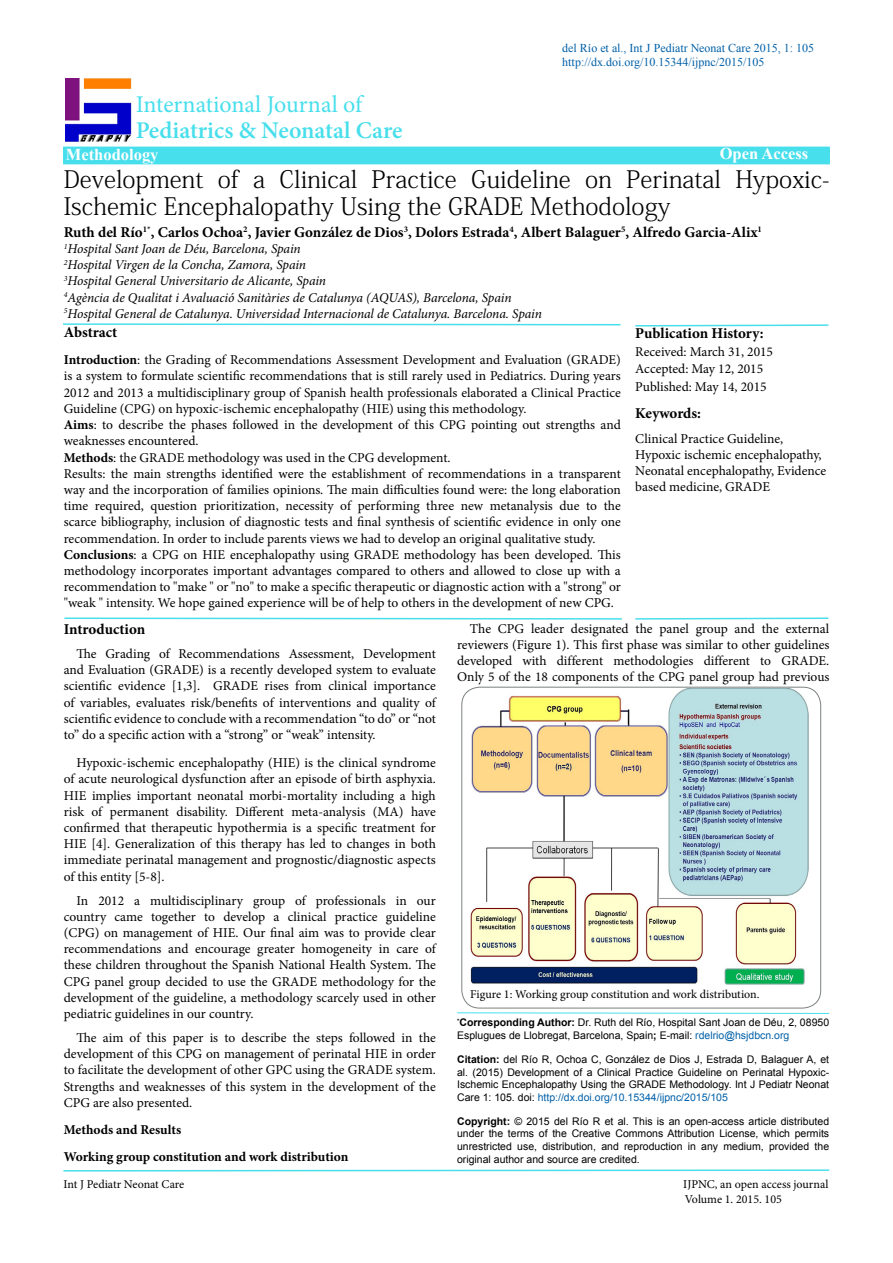
<style>
.page{position:relative;width:893px;height:1263px;background:#fff}
.page>*{position:absolute;margin:0;border:0;box-sizing:border-box;transform-origin:0 0}
.t1{font:24px/27px "Adobe Fangsong Std";color:#000}
.t2{font:600 24px "Minion Pro";color:#48dfec}
.t3{font:24px "Minion Pro";letter-spacing:-.005em;color:#48dfec}
.t4{font:700 16.5px "Times New Roman";color:#fff}
.t5{font:700 15px "Minion Pro";color:#000}
.t6{font:13.5px/16.2px "Minion Pro";color:#000;text-align:justify}
.t7{font:italic 13.5px/16.2px "Minion Pro";letter-spacing:-.01em;color:#000}
.t8{font:700 13.5px/27px "Minion Pro";letter-spacing:-.005em;color:#000}
.t9{font:12px/14.4px "Minion Pro";letter-spacing:-.005em;color:#000}
.t10{font:12px/14.4px "Times New Roman";color:#0060a8}
.t11{font:10.5px/12.6px "Arial";color:#000;text-align:justify}
.s1{font-weight:700}
.s2{color:#0060a8}
</style>
<div class="page">
<svg style="left:63px;top:1169px;width:767px;height:3px"></svg>
<div style="left:63px;top:147px;width:767px;height:17px;background:#48dfec"></div>
<svg style="left:63px;top:323px;width:558px;height:3px"></svg>
<svg style="left:635px;top:324px;width:194px;height:3px"></svg>
<svg style="left:457px;top:1012px;width:373px;height:2px"></svg>
<svg style="left:64px;top:617px;width:558px;height:3px"></svg>
<svg style="left:635px;top:617px;width:194px;height:3px"></svg>
<img style="left:66px;top:78px;width:66px;height:63px">
<img style="left:470px;top:689px;width:339px;height:296px">
<div style="left:462px;top:687px;width:359px;height:321px;border:1px solid #7c8180;border-radius:18px"></div>
<h1 class="t3" style="left:136px;top:88px;width:228px">International Journal of</h1>
<h1 class="t2" style="left:136px;top:113px;width:268px">Pediatrics &amp; Neonatal Care</h1>
<p class="t10" style="left:562px;top:40px;width:253px">del Río et al., Int J Pediatr Neonat Care 2015, 1: 105 http://dx.doi.org/10.15344/ijpnc/2015/105</p>
<p class="t4" style="left:66px;top:143px;width:94px">Methodology</p>
<p class="t4" style="left:720px;top:142px;width:90px">Open Access</p>
<h1 class="t1" style="left:64px;top:166px;width:767px">Development of a Clinical Practice Guideline on Perinatal Hypoxic-<br>Ischemic Encephalopathy Using the GRADE Methodology</h1>
<p class="t5" style="left:64px;top:221px;width:700px">Ruth del Río<sup>1*</sup>, Carlos Ochoa<sup>2</sup>, Javier González de Dios<sup>3</sup>, Dolors Estrada<sup>4</sup>, Albert Balaguer<sup>5</sup>, Alfredo Garcia-Alix<sup>1</sup></p>
<p class="t7" style="left:64px;top:241px;width:480px"><sup>1</sup>Hospital Sant Joan de Déu, Barcelona, Spain<br><sup>2</sup>Hospital Virgen de la Concha, Zamora, Spain<br><sup>3</sup>Hospital General Universitario de Alicante, Spain<br><sup>4</sup>Agència de Qualitat i Avaluació Sanitàries de Catalunya (AQUAS), Barcelona, Spain <sup>5</sup>Hospital General de Catalunya. Universidad Internacional de Catalunya. Barcelona. Spain</p>
<p class="t5" style="left:64px;top:322px;width:55px">Abstract</p>
<p class="t6" style="left:64px;top:352px;width:559px;text-align:left"><span class="s1">Introduction</span>: the Grading of Recommendations Assessment Development and Evaluation (GRADE) is a system to formulate scientific recommendations that is still rarely used in Pediatrics. During years 2012 and 2013 a multidisciplinary group of Spanish health professionals elaborated a Clinical Practice Guideline (CPG) on hypoxic-ischemic encephalopathy (HIE) using this methodology.<br><span class="s1">Aims</span>: to describe the phases followed in the development of this CPG pointing out strengths and weaknesses encountered.<br><span class="s1">Methods</span>: the GRADE methodology was used in the CPG development.<br>Results: the main strengths identified were the establishment of recommendations in a transparent way and the incorporation of families opinions. The main difficulties found were: the long elaboration time required, question prioritization, necessity of performing three new metanalysis due to the scarce bibliography, inclusion of diagnostic tests and final synthesis of scientific evidence in only one recommendation. In order to include parents views we had to develop an original qualitative study.<br><span class="s1">Conclusions</span>: a CPG on HIE encephalopathy using GRADE methodology has been developed. This methodology incorporates important advantages compared to others and allowed to close up with a recommendation to "make " or "no" to make a specific therapeutic or diagnostic action with a "strong" or "weak " intensity. We hope gained experience will be of help to others in the development of new CPG.</p>
<p class="t5" style="left:635px;top:323px;width:130px">Publication History:</p>
<p class="t6" style="left:635px;top:344px;width:139px">Received: March 31, 2015<br>Accepted: May 12, 2015</p>
<p class="t6" style="left:635px;top:378px;width:133px">Published: May 14, 2015</p>
<p class="t5" style="left:635px;top:402px;width:67px">Keywords:</p>
<p class="t6" style="left:635px;top:430px;width:192px;text-align:left">Clinical Practice Guideline,<br>Hypoxic ischemic encephalopathy,<br>Neonatal encephalopathy, Evidence based medicine, GRADE</p>
<p class="t5" style="left:64px;top:618px;width:83px">Introduction</p>
<p class="t6" style="left:64px;top:645px;width:374px;text-indent:13px">The Grading of Recommendations Assessment, Development and Evaluation (GRADE) is a recently developed system to evaluate scientific evidence [1,3]. GRADE rises from clinical importance of variables, evaluates risk/benefits of interventions and quality of scientific evidence to conclude with a recommendation “to do” or “not to” do a specific action with a “strong” or “weak” intensity.</p>
<p class="t6" style="left:64px;top:755px;width:374px;text-indent:13px">Hypoxic-ischemic encephalopathy (HIE) is the clinical syndrome of acute neurological dysfunction after an episode of birth asphyxia.<br>HIE implies important neonatal morbi-mortality including a high risk of permanent disability. Different meta-analysis (MA) have confirmed that therapeutic hypothermia is a specific treatment for HIE [4]. Generalization of this therapy has led to changes in both immediate perinatal management and prognostic/diagnostic aspects of this entity [5-8].</p>
<p class="t6" style="left:64px;top:892px;width:374px;text-indent:13px">In 2012 a multidisciplinary group of professionals in our country came together to develop a clinical practice guideline (CPG) on management of HIE. Our final aim was to provide clear recommendations and encourage greater homogeneity in care of these children throughout the Spanish National Health System. The CPG panel group decided to use the GRADE methodology for the development of the guideline, a methodology scarcely used in other pediatric guidelines in our country.</p>
<p class="t6" style="left:64px;top:1029px;width:374px;text-indent:13px">The aim of this paper is to describe the steps followed in the development of this CPG on management of perinatal HIE in order to facilitate the development of other GPC using the GRADE system.<br>Strengths and weaknesses of this system in the development of the CPG are also presented.</p>
<p class="t8" style="left:64px;top:1116px;width:286px">Methods and Results<br>Working group constitution and work distribution</p>
<p class="t6" style="left:457px;top:620px;width:374px;text-indent:13px">The CPG leader designated the panel group and the external reviewers (Figure 1). This first phase was similar to other guidelines developed with different methodologies different to GRADE.<br>Only 5 of the 18 components of the CPG panel group had previous</p>
<p class="t9" style="left:470px;top:987px;width:291px">Figure 1: Working group constitution and work distribution.</p>
<p class="t11" style="left:457px;top:1016px;width:374px"><sup>*</sup><span class="s1">Corresponding Author:</span> Dr. Ruth del Río, Hospital Sant Joan de Déu, 2, 08950<br>Esplugues de Llobregat, Barcelona, Spain<span class="s1">;</span> E-mail: <span class="s2">rdelrio@hsjdbcn.org</span></p>
<p class="t11" style="left:457px;top:1053px;width:374px"><span class="s1">Citation:</span> del Río R, Ochoa C, González de Dios J, Estrada D, Balaguer A, et al. (2015) Development of a Clinical Practice Guideline on Perinatal Hypoxic-Ischemic Encephalopathy Using the GRADE Methodology. Int J Pediatr Neonat Care 1: 105. doi: <span class="s2">http://dx.doi.org/10.15344/ijpnc/2015/105</span></p>
<p class="t11" style="left:457px;top:1115px;width:374px"><span class="s1">Copyright:</span> © 2015 del Río R et al. This is an open-access article distributed under the terms of the Creative Commons Attribution License, which permits unrestricted use, distribution, and reproduction in any medium, provided the original author and source are credited.</p>
<p class="t9" style="left:64px;top:1177px;width:122px">Int J Pediatr Neonat Care</p>
<p class="t9" style="left:683px;top:1177px;width:147px">IJPNC, an open access journal<br>Volume 1. 2015. 105</p>
</div>
